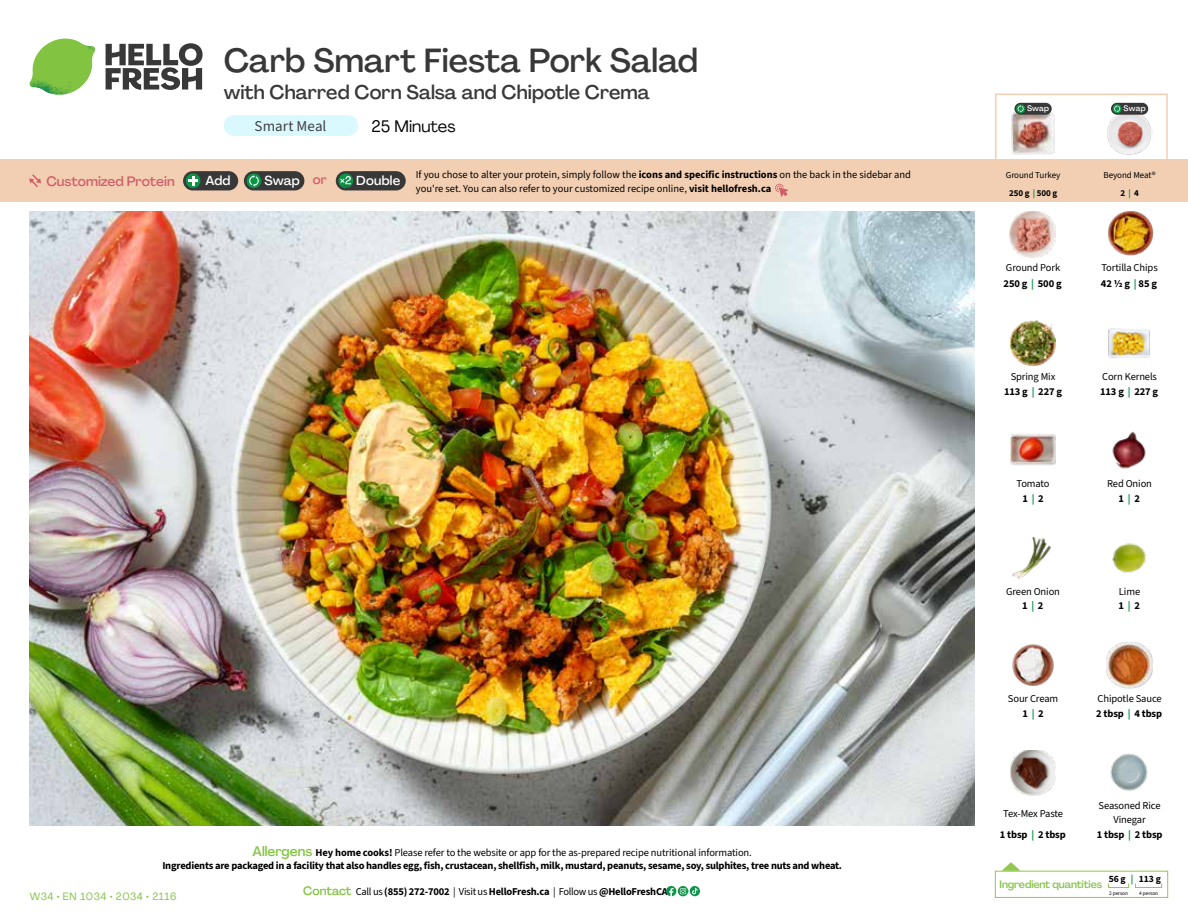
<style>
.page{position:relative;width:1188px;height:918px;background:#fff}
.page>*{position:absolute;margin:0;border:0;box-sizing:border-box;transform-origin:0 0}
.t1{font:500 33px "Agrandir";color:#383839}
.t2{font:500 19.5px "Agrandir";color:#383839}
.t3{font:16.5px "Agrandir";color:#000}
.t4{font:15px "Source Sans 3";color:#414042}
.t5{font:500 13.5px "Agrandir";color:#d15f6a}
.t6{font:500 12.9px "Agrandir";letter-spacing:.015em;color:#fff}
.t7{font:10.5px/14.9px "Source Sans 3";letter-spacing:-.01em;color:#000;text-align:center}
.t8{font:700 10.5px/13.5px "Source Sans 3";letter-spacing:-.02em;color:#000;text-align:center}
.t9{font:500 10.5px "Agrandir";letter-spacing:-.01em;color:#82c341}
.t10{font:10.5px "Agrandir";letter-spacing:.05em;color:#82c341}
.t11{font:700 9.6px "Source Sans 3";color:#000}
.t12{font:9px/17.4px "Source Sans 3";letter-spacing:-.01em;color:#000;text-align:center}
.t13{font:500 7.95px "Agrandir";letter-spacing:.01em;color:#fff}
.t14{font:5.25px "Source Sans 3";letter-spacing:-.01em;color:#000}
.s1{font-weight:700}
.s2{color:#d15f6a}
.s3{font-weight:700;color:#0b9446}
.s4{font-family:"Agrandir";font-weight:500;font-size:13.5px;color:#82c341}
.s5{font-weight:400}
.s6{font-family:"Agrandir";font-weight:500;font-size:12px;color:#82c341}
.s7{color:#0b9446}
</style>
<div class="page">
<svg style="left:106px;top:43px;width:97px;height:47px"></svg>
<svg style="left:34px;top:39px;width:59px;height:38px"></svg>
<img style="left:65px;top:39px;width:30px;height:25px">
<img style="left:33px;top:60px;width:56px;height:10px">
<img style="left:29px;top:64px;width:58px;height:31px">
<img style="left:64px;top:70px;width:25px;height:24px">
<img style="left:30px;top:211px;width:945px;height:615px">
<svg style="left:690px;top:886px;width:10px;height:10px"></svg>
<svg style="left:666px;top:886px;width:32px;height:10px"></svg>
<svg style="left:1002px;top:862px;width:19px;height:9px"></svg>
<div style="left:995px;top:871px;width:173px;height:27px;border:1px solid #91c84e"></div>
<div style="left:1108px;top:883px;width:21px;height:5px;border:1px solid #91c84e"></div>
<div style="left:1135px;top:883px;width:27px;height:5px;border:1px solid #91c84e"></div>
<img style="left:1011px;top:321px;width:45px;height:45px">
<img style="left:1108px;top:328px;width:42px;height:30px">
<img style="left:1011px;top:433px;width:45px;height:33px">
<img style="left:1112px;top:431px;width:34px;height:38px">
<img style="left:1012px;top:536px;width:39px;height:44px">
<img style="left:1112px;top:543px;width:34px;height:30px">
<img style="left:1012px;top:644px;width:42px;height:42px">
<img style="left:1011px;top:750px;width:45px;height:46px">
<img style="left:1110px;top:753px;width:38px;height:38px">
<img style="left:1108px;top:211px;width:45px;height:45px">
<img style="left:1010px;top:212px;width:45px;height:45px">
<img style="left:1107px;top:643px;width:45px;height:45px">
<div style="left:0;top:160px;width:1188px;height:42px;background:#f2cfb3"></div>
<svg style="left:29px;top:174px;width:12px;height:13px"></svg>
<div style="left:336px;top:171px;width:70px;height:19px;background:#383839;border-radius:10px"></div>
<svg style="left:338px;top:173px;width:15px;height:15px"></svg>
<div style="left:341px;top:180px;width:11px;height:11px;background:#000;opacity:.35"></div>
<svg style="left:339px;top:176px;width:12px;height:8px"></svg>
<div style="left:244px;top:171px;width:60px;height:19px;background:#383839;border-radius:10px"></div>
<div style="left:247px;top:173px;width:14px;height:15px;background:#0b9446;border-radius:50%"></div>
<svg style="left:249px;top:175px;width:10px;height:12px"></svg>
<div style="left:183px;top:171px;width:55px;height:19px;background:#383839;border-radius:10px"></div>
<div style="left:186px;top:173px;width:14px;height:15px;background:#0b9446;border-radius:50%"></div>
<svg style="left:188px;top:176px;width:10px;height:10px"></svg>
<svg style="left:775px;top:183px;width:13px;height:14px"></svg>
<div style="left:995px;top:94px;width:173px;height:69px;border:2px solid #f2cfb3"></div>
<img style="left:1107px;top:111px;width:45px;height:44px">
<img style="left:1011px;top:112px;width:44px;height:43px">
<div style="left:1111px;top:103px;width:37px;height:12px;background:#383839;border-radius:6px"></div>
<svg style="left:1113px;top:104px;width:9px;height:9px"></svg>
<svg style="left:1114px;top:105px;width:6px;height:7px"></svg>
<div style="left:1014px;top:103px;width:38px;height:12px;background:#383839;border-radius:6px"></div>
<svg style="left:1016px;top:104px;width:9px;height:9px"></svg>
<svg style="left:1018px;top:105px;width:6px;height:7px"></svg>
<div style="left:224px;top:115px;width:134px;height:21px;background:#daf9ff;border-radius:10px"></div>
<h1 class="t1" style="left:224px;top:40px;width:476px">Carb Smart Fiesta Pork Salad</h1>
<h2 class="t2" style="left:224px;top:80px;width:428px">with Charred Corn Salsa and Chipotle Crema</h2>
<h3 class="t3" style="left:372px;top:116px;width:86px">25 Minutes</h3>
<h3 class="t4" style="left:255px;top:116px;width:73px">Smart Meal</h3>
<p class="t13" style="left:1027px;top:104px;width:24px">Swap</p>
<p class="t13" style="left:1124px;top:104px;width:24px">Swap</p>
<p class="t7" style="left:416px;top:168px;width:497px;line-height:13.5px;text-align:left">If you chose to alter your protein, simply follow the <span class="s1">icons and specific instructions</span> on the back in the sidebar and you're set. You can also refer to your customized recipe online, <span class="s1">visit hellofresh.ca</span></p>
<p class="t5" style="left:46px;top:173px;width:130px">Customized Protein</p>
<p class="t6" style="left:205px;top:172px;width:27px">Add</p>
<p class="t6" style="left:264px;top:172px;width:64px">Swap <span class="s2">or</span></p>
<p class="t6" style="left:356px;top:172px;width:45px">Double</p>
<p class="t12" style="left:1104px;top:167px;width:53px">Beyond Meat®<br><span class="s1">2</span> <span class="s3">|</span> <span class="s1">4</span></p>
<p class="t12" style="left:1006px;top:167px;width:56px">Ground Turkey<br><span class="s1">250 g</span> <span class="s3">|</span> <span class="s1">500 g</span></p>
<p class="t7" style="left:1004px;top:259px;width:60px;line-height:16.4px;text-align:left">Ground Pork<br><span class="s1">250 g</span> <span class="s3">|</span> <span class="s1">500 g</span></p>
<p class="t7" style="left:1101px;top:259px;width:58px;line-height:16.6px;text-align:left">Tortilla Chips<br><span class="s1">42 ½ g</span> <span class="s3">|</span> <span class="s1">85 g</span></p>
<p class="t7" style="left:1004px;top:369px;width:60px">Spring Mix<br><span class="s1">113 g</span> <span class="s3">|</span> <span class="s1">227 g</span></p>
<p class="t7" style="left:1100px;top:369px;width:60px;text-align:left">Corn Kernels<br><span class="s1">113 g</span> <span class="s3">|</span> <span class="s1">227 g</span></p>
<p class="t7" style="left:1017px;top:476px;width:35px">Tomato<br><span class="s1">1</span> <span class="s3">|</span> <span class="s1">2</span></p>
<p class="t7" style="left:1107px;top:476px;width:46px">Red Onion<br><span class="s1">1</span> <span class="s3">|</span> <span class="s1">2</span></p>
<p class="t7" style="left:1006px;top:584px;width:55px">Green Onion<br><span class="s1">1</span> <span class="s3">|</span> <span class="s1">2</span></p>
<p class="t7" style="left:1118px;top:584px;width:23px;text-align:left">Lime<br><span class="s1">1</span> <span class="s3">|</span> <span class="s1">2</span></p>
<p class="t7" style="left:1008px;top:691px;width:52px">Sour Cream<br><span class="s1">1</span> <span class="s3">|</span> <span class="s1">2</span></p>
<p class="t7" style="left:1096px;top:691px;width:67px;text-align:left">Chipotle Sauce<br><span class="s1">2 tbsp</span> <span class="s3">|</span> <span class="s1">4 tbsp</span></p>
<p class="t8" style="left:162px;top:845px;width:681px"><span class="s4">Allergens</span> Hey home cooks! <span class="s5">Please refer to the website or app for the as-prepared recipe nutritional information.<br></span>Ingredients are packaged in a facility that also handles egg, fish, crustacean, shellfish, milk, mustard, peanuts, sesame, soy, sulphites, tree nuts and wheat.</p>
<p class="t10" style="left:30px;top:890px;width:148px">W34 • EN 1034 • 2034 • 2116</p>
<p class="t8" style="left:303px;top:885px;width:366px"><span class="s6">Contact</span> <span class="s5">Call us</span> (855) 272-7002 <span class="s5">| Visit us</span> HelloFresh.ca <span class="s5">| Follow us</span> @HelloFreshCA</p>
<p class="t7" style="left:1000px;top:803px;width:67px;line-height:21.1px">Tex-Mex Paste<br><span class="s1">1 tbsp</span> <span class="s3">|</span> <span class="s1">2 tbsp</span></p>
<p class="t7" style="left:1099px;top:799px;width:63px;line-height:13.5px">Seasoned Rice<br>Vinegar</p>
<p class="t8" style="left:1097px;top:828px;width:67px">1 tbsp <span class="s7">|</span> 2 tbsp</p>
<p class="t11" style="left:1109px;top:872px;width:54px">56 g <span class="s7">|</span> 113 g</p>
<p class="t14" style="left:1109px;top:890px;width:20px">2 person</p>
<p class="t14" style="left:1139px;top:890px;width:20px">4 person</p>
<p class="t9" style="left:1000px;top:878px;width:104px">Ingredient quantities</p>
</div>
